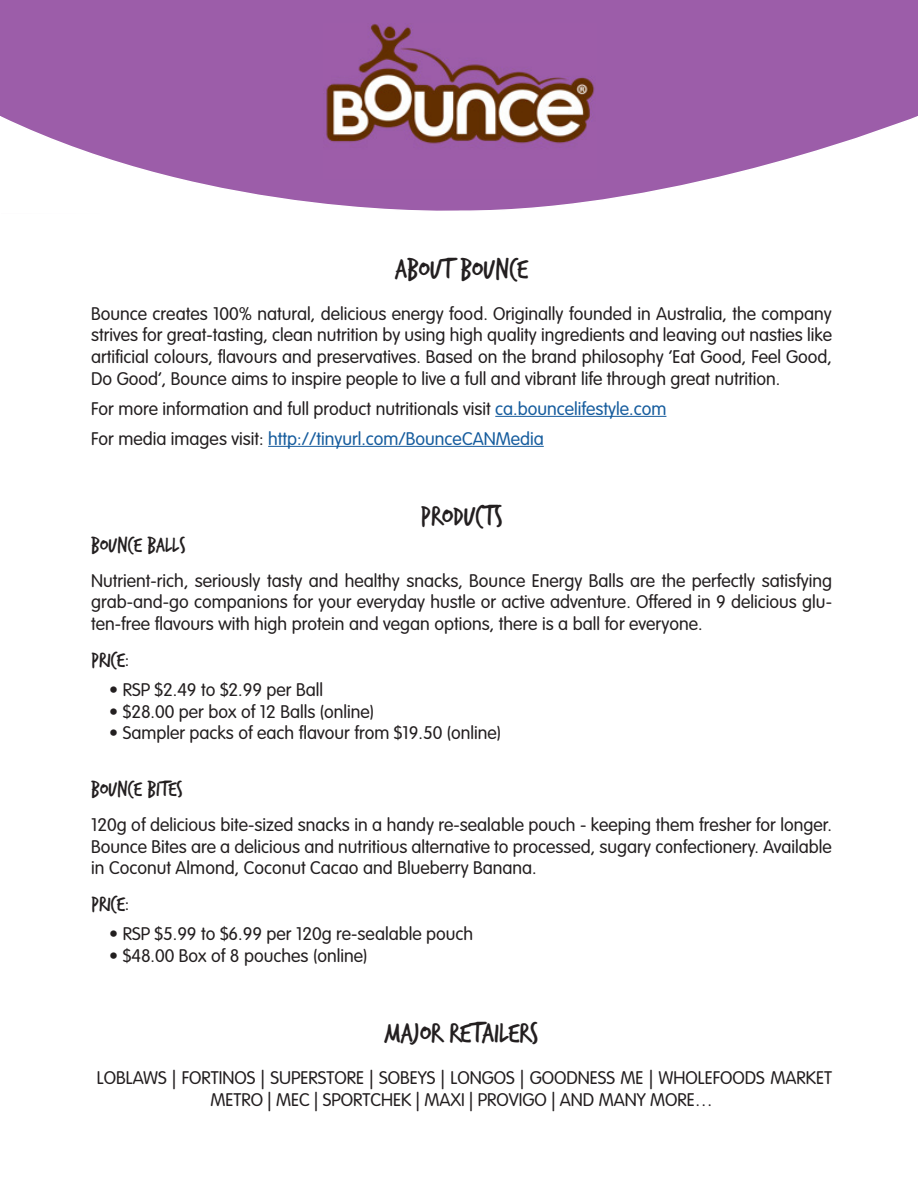
<style>
.page{position:relative;width:918px;height:1188px;background:#fff}
.page>*{position:absolute;margin:0;border:0;box-sizing:border-box;transform-origin:0 0}
.t1{font:30px "Trash Hand";color:#231f20}
.t2{font:22.5px "Trash Hand";color:#231f20}
.t3{font:300 18px/21.6px "VAG Rounded Std";color:#231f20;text-align:justify}
.t4{font:300 18px "VAG Rounded Std";color:#175d9e}
.s1{color:#175d9e}
.s2{color:#231f20}
.s3{font-family:"VAG Rounded Std";font-weight:300;font-size:18px}
</style>
<div class="page">
<hr style="left:495px;top:416px;width:171px;height:1px;background:#175d9e">
<hr style="left:268px;top:446px;width:276px;height:1px;background:#175d9e">
<div style="left:0;top:0;width:918px;height:114px;background:#9c5da9"></div>
<img style="left:324px;top:23px;width:272px;height:91px">
<svg style="left:0;top:114px;width:918px;height:97px"></svg>
<p class="t1" style="left:395px;top:254px;width:134px">ABOUT BOUNCE</p>
<p class="t3" style="left:91px;top:303px;width:742px">Bounce creates 100% natural, delicious energy food. Originally founded in Australia, the company strives for great-tasting, clean nutrition by using high quality ingredients and leaving out nasties like artificial colours, flavours and preservatives. Based on the brand philosophy ‘Eat Good, Feel Good, Do Good’, Bounce aims to inspire people to live a full and vibrant life through great nutrition.</p>
<p class="t3" style="left:91px;top:398px;width:577px">For more information and full product nutritionals visit <span class="s1">ca.bouncelifestyle.com</span></p>
<p class="t4" style="left:91px;top:428px;width:454px"><span class="s2">For media images visit:</span> http://tinyurl.com/BounceCANMedia</p>
<p class="t1" style="left:421px;top:501px;width:84px">PRODUCTS</p>
<p class="t2" style="left:91px;top:534px;width:96px">BOUNCE BALLS</p>
<p class="t3" style="left:91px;top:570px;width:742px">Nutrient-rich, seriously tasty and healthy snacks, Bounce Energy Balls are the perfectly satisfying grab-and-go companions for your everyday hustle or active adventure. Offered in 9 delicious glu&shy;ten-free flavours with high protein and vegan options, there is a ball for everyone.</p>
<p class="t2" style="left:91px;top:649px;width:40px">PRICE<span class="s3">:</span></p>
<p class="t3" style="left:109px;top:680px;width:215px">• RSP $2.49 to $2.99 per Ball</p>
<p class="t3" style="left:109px;top:701px;width:267px">• $28.00 per box of 12 Balls (online)</p>
<p class="t3" style="left:109px;top:723px;width:394px">• Sampler packs of each flavour from $19.50 (online)</p>
<p class="t2" style="left:91px;top:778px;width:93px">BOUNCE BITES</p>
<p class="t3" style="left:91px;top:815px;width:742px">120g of delicious bite-sized snacks in a handy re-sealable pouch - keeping them fresher for longer.<br>Bounce Bites are a delicious and nutritious alternative to processed, sugary confectionery. Available in Coconut Almond, Coconut Cacao and Blueberry Banana.</p>
<p class="t2" style="left:91px;top:893px;width:40px">PRICE<span class="s3">:</span></p>
<p class="t3" style="left:109px;top:924px;width:366px">• RSP $5.99 to $6.99 per 120g re-sealable pouch</p>
<p class="t3" style="left:109px;top:946px;width:260px">• $48.00 Box of 8 pouches (online)</p>
<p class="t1" style="left:385px;top:1018px;width:155px">MAJOR RETAILERS</p>
<p class="t3" style="left:97px;top:1068px;width:737px;text-align:center">LOBLAWS | FORTINOS | SUPERSTORE | SOBEYS | LONGOS | GOODNESS ME | WHOLEFOODS MARKET<br>METRO | MEC | SPORTCHEK | MAXI | PROVIGO | AND MANY MORE…</p>
</div>
